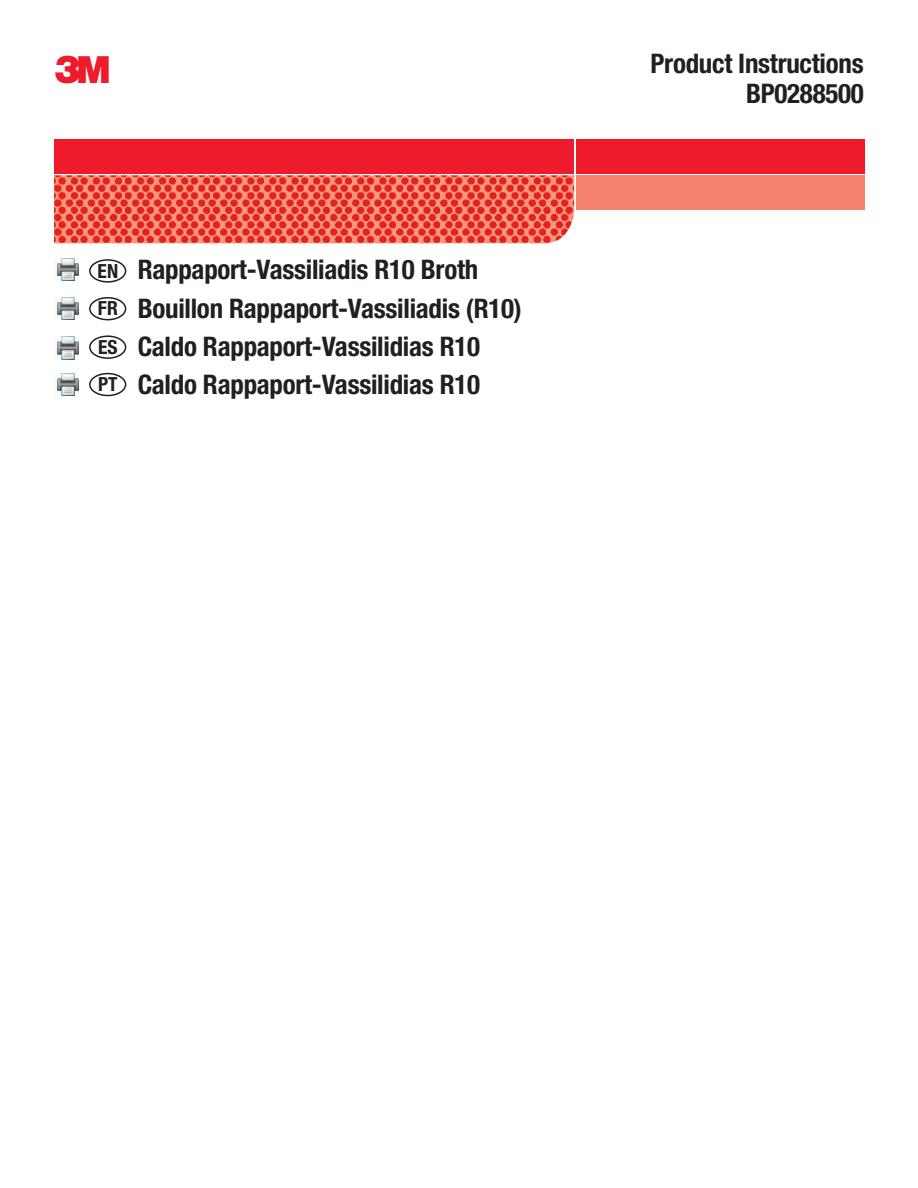
<style>
.page{position:relative;width:918px;height:1188px;background:#fff}
.page>*{position:absolute;margin:0;border:0;box-sizing:border-box;transform-origin:0 0}
.t1{font:39px "Logo 3 M Font";color:#ee1b2d}
.t2{font:700 condensed 27px/38.2px "Helvetica Neue LT Std";letter-spacing:-.01em;color:#231f20;text-align:right}
.t3{font:700 condensed 19.5px/38px "Helvetica Neue LT Std";color:#231f20;text-align:justify}
</style>
<div class="page">
<div style="left:55px;top:139px;width:519px;height:34px;background:#ee1b2d"></div>
<div style="left:577px;top:139px;width:288px;height:34px;background:#ee1b2d"></div>
<div style="left:577px;top:176px;width:288px;height:34px;background:#f4846d"></div>
<img style="left:54px;top:175px;width:520px;height:68px">
<img style="left:55px;top:258px;width:24px;height:23px">
<img style="left:55px;top:297px;width:24px;height:23px">
<img style="left:55px;top:337px;width:24px;height:22px">
<img style="left:55px;top:373px;width:24px;height:23px">
<div style="left:89px;top:259px;width:37px;height:24px;border:2px solid #231f20;border-radius:50%"></div>
<div style="left:89px;top:297px;width:37px;height:23px;border:2px solid #231f20;border-radius:50%"></div>
<div style="left:89px;top:335px;width:37px;height:24px;border:2px solid #231f20;border-radius:50%"></div>
<div style="left:89px;top:373px;width:37px;height:23px;border:2px solid #231f20;border-radius:50%"></div>
<h1 class="t1" style="left:56px;top:51px;width:64px">3</h1>
<p class="t3" style="left:98px;top:251px;width:22px">EN FR ES PT</p>
<p class="t2" style="left:138px;top:250px;width:386px;text-align:left">Rappaport-Vassiliadis R10 Broth Bouillon Rappaport-Vassiliadis (R10)<br>Caldo Rappaport-Vassilidias R10<br>Caldo Rappaport-Vassilidias R10</p>
<p class="t2" style="left:651px;top:49px;width:215px;line-height:30px">Product Instructions<br>BP0288500</p>
</div>
